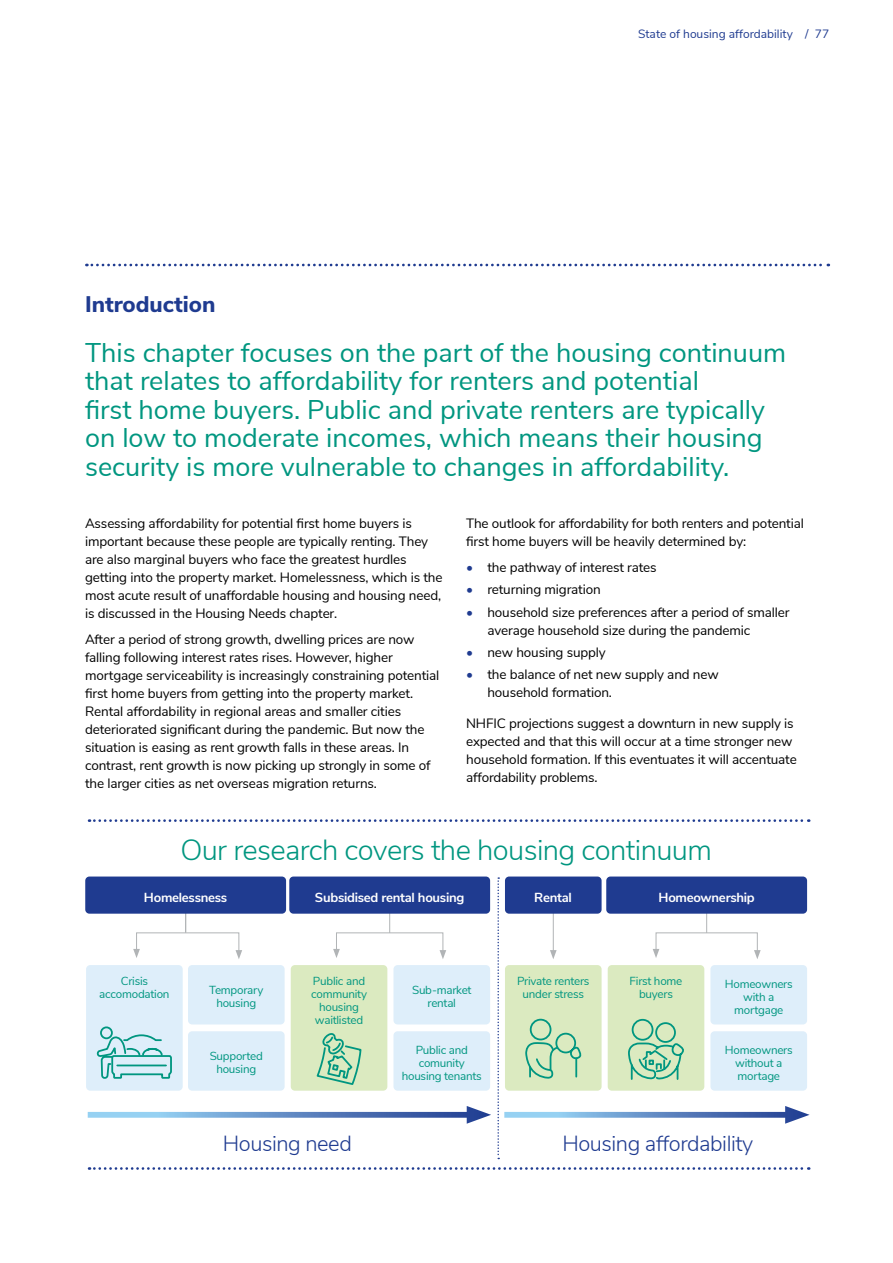
<style>
.page{position:relative;width:893px;height:1263px;background:#fff}
.page>*{position:absolute;margin:0;border:0;box-sizing:border-box;transform-origin:0 0}
.t1{font:300 29.1px "Nunito Sans";letter-spacing:-.02em;color:#009680}
.t2{font:27px/28.5px "Nunito Sans";color:#009680}
.t3{font:800 22.5px "Nunito Sans";color:#1f3b90}
.t4{font:300 21.9px "Nunito Sans";letter-spacing:-.02em;color:#1f3b90}
.t5{font:13.5px/18px "Nunito Sans";letter-spacing:-.01em;color:#000}
.t6{font:700 13.05px "Nunito Sans";letter-spacing:-.02em;color:#fff}
.t7{font:12px "Nunito Sans";color:#1f3b90}
.t8{font:11.7px/13px "Nunito Sans";letter-spacing:-.02em;color:#009680;text-align:center}
.s1{color:#1f3b90}
</style>
<div class="page">
<svg style="left:86px;top:264px;width:743px;height:2px"></svg>
<div style="left:86px;top:965px;width:97px;height:126px;background:#deeefa;border-radius:4px"></div>
<div style="left:85px;top:876px;width:201px;height:38px;background:#1f3b90;border-radius:4px"></div>
<div style="left:289px;top:876px;width:201px;height:38px;background:#99a5cc;border-radius:4px"></div>
<div style="left:505px;top:876px;width:97px;height:38px;background:#99a5cc;border-radius:4px"></div>
<div style="left:606px;top:876px;width:201px;height:38px;background:#99a5cc;border-radius:4px"></div>
<svg style="left:89px;top:819px;width:720px;height:3px"></svg>
<svg style="left:89px;top:877px;width:720px;height:293px"></svg>
<p class="t7" style="left:638px;top:25px;width:193px">State of housing affordability / 77</p>
<h3 class="t3" style="left:85px;top:288px;width:132px">Introduction</h3>
<p class="t2" style="left:85px;top:336px;width:703px">This chapter focuses on the part of the housing continuum that relates to affordability for renters and potential<br>first home buyers. Public and private renters are typically on low to moderate incomes, which means their housing security is more vulnerable to changes in affordability.</p>
<p class="t5" style="left:85px;top:513px;width:359px">Assessing affordability for potential first home buyers is important because these people are typically renting. They are also marginal buyers who face the greatest hurdles getting into the property market. Homelessness, which is the most acute result of unaffordable housing and housing need, is discussed in the Housing Needs chapter.</p>
<p class="t5" style="left:85px;top:630px;width:356px">After a period of strong growth, dwelling prices are now falling following interest rates rises. However, higher mortgage serviceability is increasingly constraining potential first home buyers from getting into the property market.<br>Rental affordability in regional areas and smaller cities deteriorated significant during the pandemic. But now the situation is easing as rent growth falls in these areas. In contrast, rent growth is now picking up strongly in some of the larger cities as net overseas migration returns.</p>
<p class="t5" style="left:466px;top:513px;width:339px">The outlook for affordability for both renters and potential first home buyers will be heavily determined by:</p>
<p class="t5" style="left:466px;top:558px;width:192px"><span class="s1">•</span> the pathway of interest rates</p>
<p class="t5" style="left:466px;top:580px;width:136px"><span class="s1">•</span> returning migration</p>
<p class="t5" style="left:487px;top:602px;width:304px;text-indent:-21px"><span class="s1">•</span> household size preferences after a period of smaller average household size during the pandemic</p>
<p class="t5" style="left:466px;top:642px;width:141px"><span class="s1">•</span> new housing supply</p>
<p class="t5" style="left:487px;top:665px;width:233px;text-indent:-21px"><span class="s1">•</span> the balance of net new supply and new household formation.</p>
<p class="t5" style="left:466px;top:713px;width:332px">NHFIC projections suggest a downturn in new supply is expected and that this will occur at a time stronger new household formation. If this eventuates it will accentuate affordability problems.</p>
<h1 class="t1" style="left:180px;top:828px;width:533px">Our research covers the housing continuum</h1>
<p class="t6" style="left:144px;top:888px;width:85px">Homelessness</p>
<p class="t6" style="left:315px;top:888px;width:151px">Subsidised rental housing</p>
<p class="t6" style="left:534px;top:888px;width:39px">Rental</p>
<p class="t6" style="left:659px;top:888px;width:98px">Homeownership</p>
<p class="t8" style="left:99px;top:974px;width:72px">Crisis accomodation</p>
<p class="t8" style="left:311px;top:974px;width:57px">Public and community housing waitlisted</p>
<p class="t8" style="left:517px;top:974px;width:74px">Private renters under stress</p>
<p class="t8" style="left:630px;top:974px;width:54px">First home buyers</p>
<p class="t8" style="left:209px;top:983px;width:56px">Temporary housing</p>
<p class="t8" style="left:412px;top:983px;width:61px">Sub-market rental</p>
<p class="t8" style="left:725px;top:976px;width:69px">Homeowners with a mortgage</p>
<p class="t8" style="left:210px;top:1049px;width:55px">Supported housing</p>
<p class="t8" style="left:402px;top:1042px;width:82px">Public and comunity housing tenants</p>
<p class="t8" style="left:725px;top:1042px;width:69px">Homeowners without a mortage</p>
<h3 class="t4" style="left:223px;top:1128px;width:130px">Housing need</h3>
<h3 class="t4" style="left:562px;top:1128px;width:192px">Housing affordability</h3>
</div>
